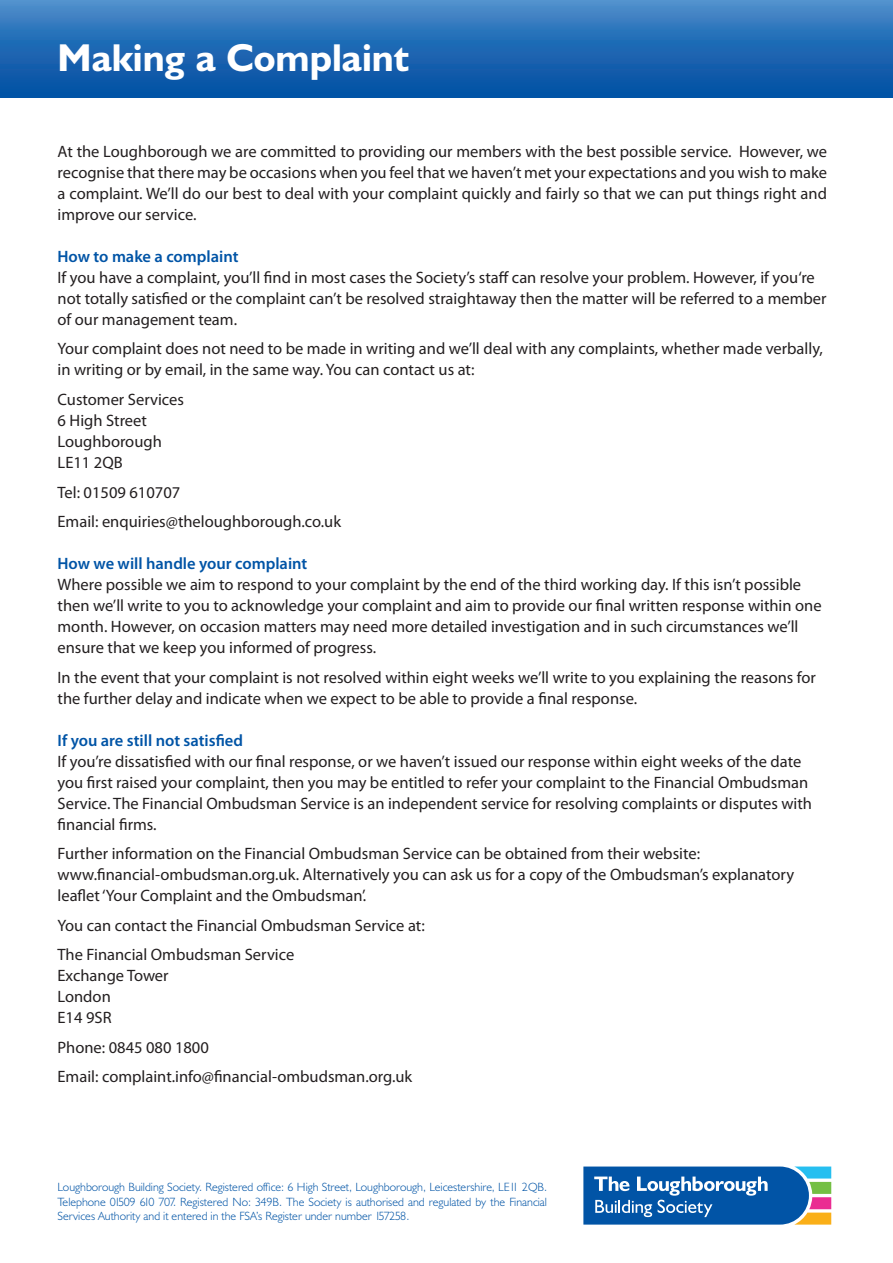
<style>
.page{position:relative;width:893px;height:1263px;background:#fff}
.page>*{position:absolute;margin:0;border:0;box-sizing:border-box;transform-origin:0 0}
.t1{font:700 39px "Humanist 521 BT";color:#fff}
.t2{font:16.5px/21px "Myriad Pro";color:#231f20}
.t3{font:600 16.5px "Myriad Pro";color:#0154a6}
.t4{font:300 12px/14.4px "Humanist 521 BT";color:#0154a6;text-align:justify}
</style>
<div class="page">
<svg style="left:583px;top:1166px;width:248px;height:58px;background:#3474b0"></svg>
<div style="left:0;top:0;width:893px;height:98px;background:linear-gradient(to bottom,#498bc9,#004ca1)"></div>
<p class="t1" style="left:58px;top:34px;width:353px">Making a Complaint</p>
<p class="t2" style="left:58px;top:141px;width:771px;text-align:justify">At the Loughborough we are committed to providing our members with the best possible service. However, we recognise that there may be occasions when you feel that we haven’t met your expectations and you wish to make a complaint. We’ll do our best to deal with your complaint quickly and fairly so that we can put things right and improve our service.</p>
<p class="t3" style="left:58px;top:246px;width:183px">How to make a complaint</p>
<p class="t2" style="left:58px;top:267px;width:770px">If you have a complaint, you’ll find in most cases the Society’s staff can resolve your problem. However, if you‘re not totally satisfied or the complaint can’t be resolved straightaway then the matter will be referred to a member of our management team.</p>
<p class="t2" style="left:58px;top:338px;width:767px">Your complaint does not need to be made in writing and we’ll deal with any complaints, whether made verbally, in writing or by email, in the same way. You can contact us at:</p>
<p class="t2" style="left:58px;top:389px;width:128px">Customer Services<br>6 High Street<br>Loughborough<br>LE11 2QB</p>
<p class="t2" style="left:58px;top:481px;width:124px">Tel: 01509 610707</p>
<p class="t2" style="left:58px;top:511px;width:285px">Email: enquiries@theloughborough.co.uk</p>
<p class="t3" style="left:58px;top:553px;width:251px">How we will handle your complaint</p>
<p class="t2" style="left:58px;top:574px;width:766px">Where possible we aim to respond to your complaint by the end of the third working day. If this isn’t possible then we’ll write to you to acknowledge your complaint and aim to provide our final written response within one month. However, on occasion matters may need more detailed investigation and in such circumstances we’ll ensure that we keep you informed of progress.</p>
<p class="t2" style="left:58px;top:666px;width:760px">In the event that your complaint is not resolved within eight weeks we’ll write to you explaining the reasons for the further delay and indicate when we expect to be able to provide a final response.</p>
<p class="t3" style="left:58px;top:729px;width:187px">If you are still not satisfied</p>
<p class="t2" style="left:58px;top:750px;width:756px">If you’re dissatisfied with our final response, or we haven’t issued our response within eight weeks of the date you first raised your complaint, then you may be entitled to refer your complaint to the Financial Ombudsman Service. The Financial Ombudsman Service is an independent service for resolving complaints or disputes with financial firms.</p>
<p class="t2" style="left:58px;top:843px;width:738px">Further information on the Financial Ombudsman Service can be obtained from their website: www.financial-ombudsman.org.uk. Alternatively you can ask us for a copy of the Ombudsman’s explanatory leaflet ‘Your Complaint and the Ombudsman’.</p>
<p class="t2" style="left:58px;top:914px;width:369px">You can contact the Financial Ombudsman Service at:</p>
<p class="t2" style="left:58px;top:944px;width:238px">The Financial Ombudsman Service<br>Exchange Tower<br>London<br>E14 9SR</p>
<p class="t2" style="left:58px;top:1036px;width:153px">Phone: 0845 080 1800</p>
<p class="t2" style="left:58px;top:1066px;width:356px">Email: complaint.info@financial-ombudsman.org.uk</p>
<p class="t4" style="left:58px;top:1180px;width:491px">Loughborough Building Society. Registered office: 6 High Street, Loughborough, Leicestershire, LE11 2QB.<br>Telephone 01509 610 707. Registered No: 349B. The Society is authorised and regulated by the Financial Services Authority and it entered in the FSA’s Register under number 157258.</p>
</div>
